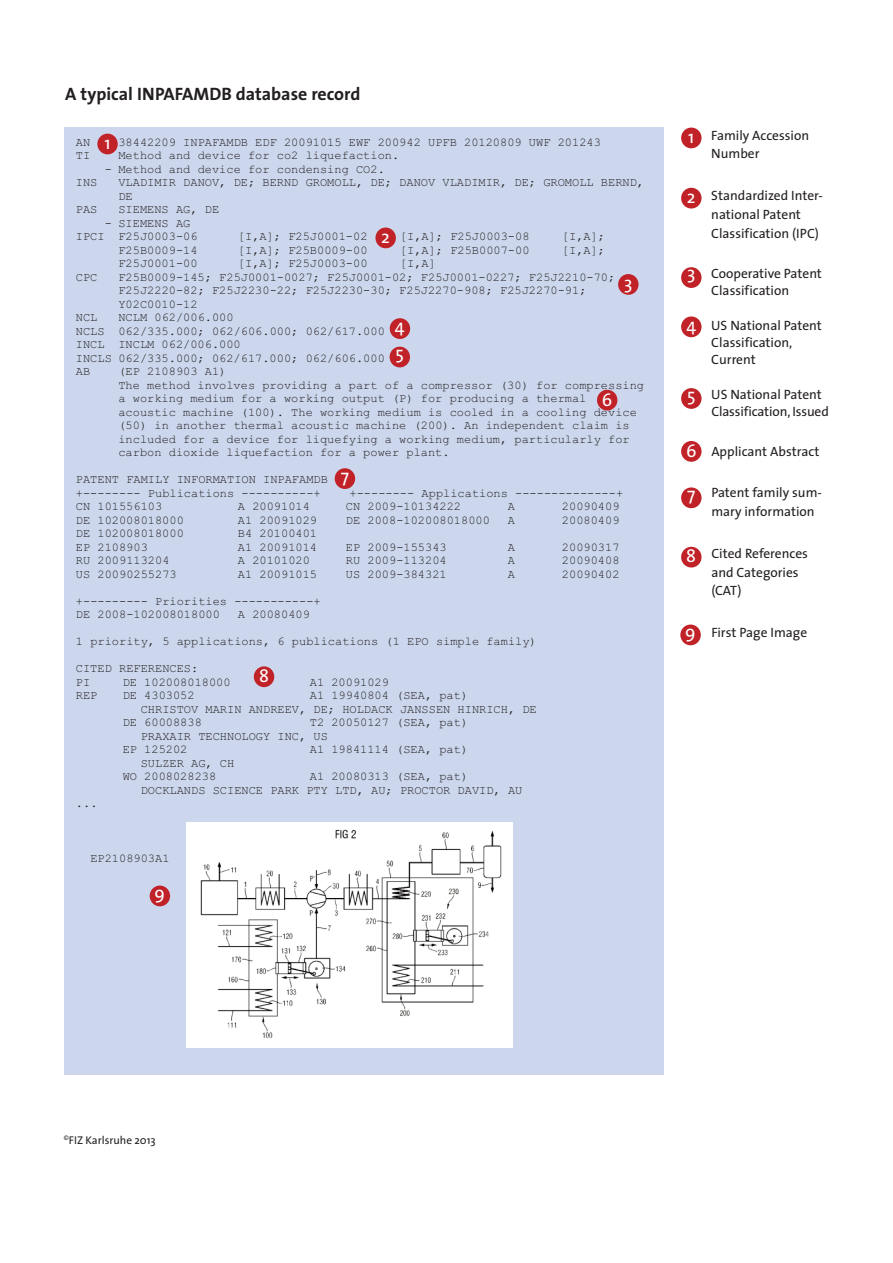
<style>
.page{position:relative;width:893px;height:1263px;background:#fff}
.page>*{position:absolute;margin:0;border:0;box-sizing:border-box;transform-origin:0 0}
.t1{font:700 18px "The Sans";color:#231f20}
.t2{font:18px/26.8px "The Sans";color:#fff}
.t3{font:13.5px/18.8px "The Sans";color:#231f20}
.t4{font:12px/13.5px "Courier New";color:#231f20}
.t5{font:11.25px "The Sans";color:#231f20}
</style>
<div class="page">
<div style="left:64px;top:128px;width:599px;height:947px;background:#ccd7ed"></div>
<div style="left:681px;top:128px;width:20px;height:20px;background:#c02228;border-radius:50%"></div>
<div style="left:681px;top:188px;width:20px;height:20px;background:#c02228;border-radius:50%"></div>
<div style="left:681px;top:267px;width:20px;height:21px;background:#c02228;border-radius:50%"></div>
<div style="left:681px;top:316px;width:20px;height:21px;background:#c02228;border-radius:50%"></div>
<div style="left:681px;top:388px;width:20px;height:21px;background:#c02228;border-radius:50%"></div>
<div style="left:681px;top:441px;width:20px;height:21px;background:#c02228;border-radius:50%"></div>
<div style="left:681px;top:487px;width:20px;height:21px;background:#c02228;border-radius:50%"></div>
<div style="left:681px;top:547px;width:20px;height:20px;background:#c02228;border-radius:50%"></div>
<div style="left:186px;top:822px;width:327px;height:226px;background:#fff"></div>
<img style="left:200px;top:829px;width:302px;height:210px">
<div style="left:97px;top:134px;width:21px;height:20px;background:#c02228;border-radius:50%"></div>
<div style="left:375px;top:228px;width:21px;height:20px;background:#c02228;border-radius:50%"></div>
<div style="left:618px;top:274px;width:20px;height:21px;background:#c02228;border-radius:50%"></div>
<div style="left:390px;top:318px;width:20px;height:21px;background:#c02228;border-radius:50%"></div>
<div style="left:390px;top:347px;width:20px;height:20px;background:#c02228;border-radius:50%"></div>
<div style="left:597px;top:390px;width:20px;height:20px;background:#c02228;border-radius:50%"></div>
<div style="left:335px;top:468px;width:20px;height:21px;background:#c02228;border-radius:50%"></div>
<div style="left:150px;top:885px;width:20px;height:21px;background:#c02228;border-radius:50%"></div>
<div style="left:680px;top:624px;width:21px;height:21px;background:#c02228;border-radius:50%"></div>
<div style="left:254px;top:666px;width:20px;height:21px;background:#c02228;border-radius:50%"></div>
<h1 class="t1" style="left:65px;top:87px;width:297px">A typical INPAFAMDB database record</h1>
<p class="t4" style="left:76px;top:135px;width:16px">AN</p>
<p class="t4" style="left:118px;top:135px;width:484px">38442209 INPAFAMDB EDF 20091015 EWF 200942 UPFB 20120809 UWF 201243</p>
<p class="t4" style="left:76px;top:148px;width:16px">TI</p>
<p class="t4" style="left:118px;top:148px;width:282px">Method and device for co2 liquefaction.</p>
<p class="t4" style="left:105px;top:162px;width:282px">- Method and device for condensing CO2.</p>
<p class="t4" style="left:76px;top:175px;width:23px">INS</p>
<p class="t4" style="left:118px;top:175px;width:527px">VLADIMIR DANOV, DE; BERND GROMOLL, DE; DANOV VLADIMIR, DE; GROMOLL BERND,<br>DE</p>
<p class="t4" style="left:76px;top:202px;width:23px">PAS</p>
<p class="t4" style="left:118px;top:202px;width:102px">SIEMENS AG, DE</p>
<p class="t4" style="left:76px;top:216px;width:123px;text-indent:29px">- SIEMENS AG<br>IPCI F25J0003-06</p>
<h1 class="t2" style="left:104px;top:132px;width:8px">1</h1>
<p class="t4" style="left:238px;top:229px;width:131px">[I,A]; F25J0001-02</p>
<p class="t4" style="left:400px;top:229px;width:131px">[I,A]; F25J0003-08</p>
<p class="t4" style="left:562px;top:229px;width:45px">[I,A];</p>
<h1 class="t2" style="left:381px;top:225px;width:10px">2</h1>
<p class="t4" style="left:118px;top:243px;width:81px">F25B0009-14</p>
<p class="t4" style="left:238px;top:243px;width:131px">[I,A]; F25B0009-00</p>
<p class="t4" style="left:400px;top:243px;width:131px">[I,A]; F25B0007-00</p>
<p class="t4" style="left:562px;top:243px;width:45px">[I,A];</p>
<p class="t4" style="left:118px;top:256px;width:81px">F25J0001-00</p>
<p class="t4" style="left:238px;top:256px;width:131px">[I,A]; F25J0003-00</p>
<p class="t4" style="left:400px;top:256px;width:37px">[I,A]</p>
<p class="t4" style="left:76px;top:270px;width:23px">CPC</p>
<p class="t4" style="left:118px;top:270px;width:498px">F25B0009-145; F25J0001-0027; F25J0001-02; F25J0001-0227; F25J2210-70;<br>F25J2220-82; F25J2230-22; F25J2230-30; F25J2270-908; F25J2270-91;<br>Y02C0010-12</p>
<p class="t4" style="left:76px;top:310px;width:23px">NCL</p>
<h1 class="t2" style="left:624px;top:271px;width:10px">3</h1>
<p class="t4" style="left:76px;top:310px;width:310px;text-indent:43px">NCLM 062/006.000<br>NCLS 062/335.000; 062/606.000; 062/617.000<br>INCL INCLM 062/006.000<br>INCLS 062/335.000; 062/617.000; 062/606.000<br>AB</p>
<h1 class="t2" style="left:395px;top:314px;width:11px">4<br>5</h1>
<p class="t4" style="left:118px;top:364px;width:527px">(EP 2108903 A1)<br>The method involves providing a part of a compressor (30) for compressing a working medium for a working output (P) for producing a thermal acoustic machine (100). The working medium is cooled in a cooling device (50) in another thermal acoustic machine (200). An independent claim is included for a device for liquefying a working medium, particularly for carbon dioxide liquefaction for a power plant.</p>
<p class="t4" style="left:76px;top:472px;width:254px">PATENT FAMILY INFORMATION INPAFAMDB +-------- Publications ----------+</p>
<h1 class="t2" style="left:602px;top:388px;width:12px">6</h1>
<h1 class="t2" style="left:341px;top:464px;width:10px">7</h1>
<p class="t4" style="left:350px;top:486px;width:275px">+-------- Applications --------------+</p>
<p class="t4" style="left:76px;top:499px;width:88px">CN 101556103</p>
<p class="t4" style="left:238px;top:499px;width:73px">A 20091014</p>
<p class="t4" style="left:346px;top:499px;width:117px">CN 2009-10134222</p>
<p class="t4" style="left:508px;top:499px;width:9px">A</p>
<p class="t4" style="left:562px;top:499px;width:59px">20090409</p>
<p class="t4" style="left:76px;top:513px;width:109px">DE 102008018000</p>
<p class="t4" style="left:238px;top:513px;width:81px">A1 20091029</p>
<p class="t4" style="left:346px;top:513px;width:145px">DE 2008-102008018000</p>
<p class="t4" style="left:508px;top:513px;width:9px">A</p>
<p class="t4" style="left:562px;top:513px;width:59px">20080409</p>
<p class="t4" style="left:76px;top:526px;width:109px">DE 102008018000</p>
<p class="t4" style="left:238px;top:526px;width:81px">B4 20100401</p>
<p class="t4" style="left:76px;top:540px;width:74px">EP 2108903</p>
<p class="t4" style="left:238px;top:540px;width:81px">A1 20091014</p>
<p class="t4" style="left:346px;top:540px;width:102px">EP 2009-155343</p>
<p class="t4" style="left:508px;top:540px;width:9px">A</p>
<p class="t4" style="left:562px;top:540px;width:59px">20090317</p>
<p class="t4" style="left:76px;top:553px;width:95px">RU 2009113204</p>
<p class="t4" style="left:238px;top:553px;width:73px">A 20101020</p>
<p class="t4" style="left:346px;top:553px;width:102px">RU 2009-113204</p>
<p class="t4" style="left:508px;top:553px;width:9px">A</p>
<p class="t4" style="left:562px;top:553px;width:59px">20090408</p>
<p class="t4" style="left:76px;top:567px;width:102px">US 20090255273</p>
<p class="t4" style="left:238px;top:567px;width:81px">A1 20091015</p>
<p class="t4" style="left:346px;top:567px;width:102px">US 2009-384321</p>
<p class="t4" style="left:508px;top:567px;width:9px">A</p>
<p class="t4" style="left:562px;top:567px;width:59px">20090402</p>
<p class="t4" style="left:76px;top:594px;width:246px">+--------- Priorities -----------+<br>DE 2008-102008018000</p>
<p class="t4" style="left:238px;top:607px;width:74px">A 20080409</p>
<p class="t4" style="left:76px;top:634px;width:462px">1 priority, 5 applications, 6 publications (1 EPO simple family)</p>
<p class="t4" style="left:76px;top:661px;width:124px">CITED REFERENCES:<br>PI</p>
<h1 class="t2" style="left:259px;top:664px;width:11px">8</h1>
<p class="t4" style="left:123px;top:675px;width:110px">DE 102008018000</p>
<p class="t4" style="left:310px;top:675px;width:81px">A1 20091029</p>
<p class="t4" style="left:76px;top:688px;width:23px">REP</p>
<p class="t4" style="left:123px;top:688px;width:73px">DE 4303052</p>
<p class="t4" style="left:310px;top:688px;width:160px">A1 19940804 (SEA, pat)</p>
<p class="t4" style="left:141px;top:702px;width:398px">CHRISTOV MARIN ANDREEV, DE; HOLDACK JANSSEN HINRICH, DE</p>
<p class="t4" style="left:123px;top:715px;width:81px">DE 60008838</p>
<p class="t4" style="left:310px;top:715px;width:160px">T2 20050127 (SEA, pat)</p>
<p class="t4" style="left:141px;top:729px;width:189px">PRAXAIR TECHNOLOGY INC, US</p>
<p class="t4" style="left:123px;top:742px;width:66px">EP 125202</p>
<p class="t4" style="left:310px;top:742px;width:160px">A1 19841114 (SEA, pat)</p>
<p class="t4" style="left:123px;top:756px;width:113px;text-indent:18px">SULZER AG, CH<br>WO 2008028238</p>
<p class="t4" style="left:141px;top:769px;width:383px;text-indent:169px">A1 20080313 (SEA, pat)<br>DOCKLANDS SCIENCE PARK PTY LTD, AU; PROCTOR DAVID, AU</p>
<p class="t4" style="left:76px;top:796px;width:23px">...</p>
<p class="t4" style="left:90px;top:850px;width:81px">EP2108903A1</p>
<h1 class="t2" style="left:155px;top:881px;width:12px">9</h1>
<h1 class="t2" style="left:688px;top:126px;width:8px">1</h1>
<h1 class="t2" style="left:687px;top:185px;width:10px">2</h1>
<h1 class="t2" style="left:687px;top:261px;width:10px">3</h1>
<h1 class="t2" style="left:686px;top:313px;width:11px">4</h1>
<h1 class="t2" style="left:687px;top:383px;width:10px">5</h1>
<h1 class="t2" style="left:686px;top:439px;width:12px">6</h1>
<h1 class="t2" style="left:687px;top:482px;width:10px">7</h1>
<h1 class="t2" style="left:686px;top:544px;width:11px">8</h1>
<h1 class="t2" style="left:685px;top:620px;width:12px">9</h1>
<p class="t3" style="left:711px;top:127px;width:99px">Family Accession<br>Number</p>
<p class="t3" style="left:711px;top:188px;width:113px">Standardized Inter&shy;national Patent<br>Classification (IPC)</p>
<p class="t3" style="left:711px;top:266px;width:112px;line-height:17.2px">Cooperative Patent<br>Classification</p>
<p class="t3" style="left:711px;top:318px;width:112px;line-height:17.2px">US National Patent<br>Classification,<br>Current</p>
<p class="t3" style="left:711px;top:387px;width:119px;line-height:17.2px">US National Patent<br>Classification, Issued</p>
<p class="t3" style="left:711px;top:443px;width:110px">Applicant Abstract</p>
<p class="t3" style="left:711px;top:485px;width:112px">Patent family sum&shy;mary information</p>
<p class="t3" style="left:711px;top:545px;width:98px">Cited References and Categories (CAT)</p>
<p class="t3" style="left:711px;top:624px;width:97px">First Page Image</p>
<p class="t5" style="left:64px;top:1135px;width:94px"><sup>©</sup>FIZ Karlsruhe 2013</p>
</div>
